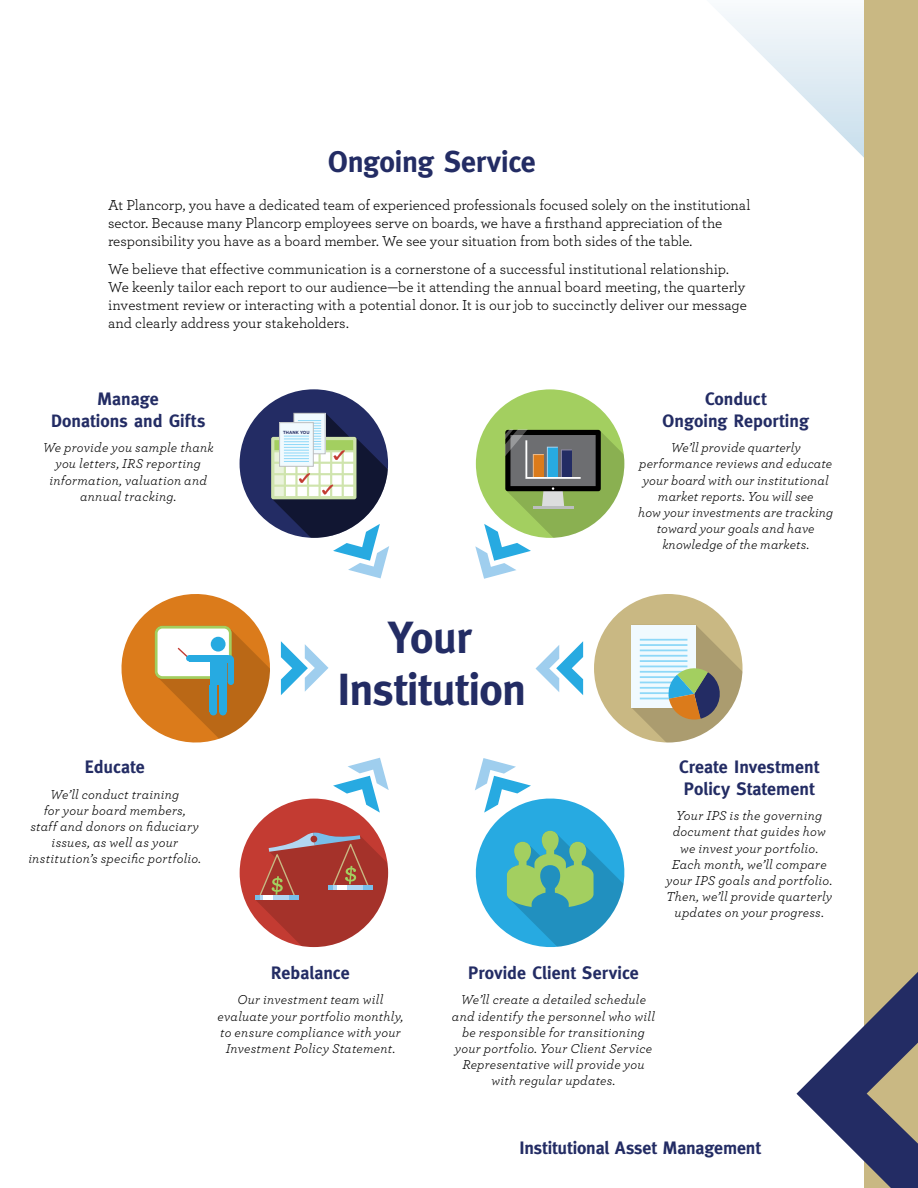
<style>
.page{position:relative;width:918px;height:1188px;background:#fff}
.page>*{position:absolute;margin:0;border:0;box-sizing:border-box;transform-origin:0 0}
.t1{font:700 45px/52.5px "Meta";letter-spacing:-.015em;color:#232c64;text-align:center}
.t2{font:700 30px "Meta";letter-spacing:-.01em;color:#232c64}
.t3{font:700 18px/21.6px "Meta";color:#232c64;text-align:center}
.t4{font:15px/18px "Archer";letter-spacing:-.005em;color:#000}
.t5{font:italic 13.5px/16.2px "Archer";letter-spacing:.015em;color:#000;text-align:center}
.t6{font:700 4.5px "Gotham";letter-spacing:.01em;color:#232c64;scale:.93 1}
</style>
<div class="page">
<div style="left:240px;top:799px;width:148px;height:148px;background:#c33b32;border-radius:50%"></div>
<svg style="left:255px;top:831px;width:133px;height:116px"></svg>
<div style="left:476px;top:389px;width:148px;height:149px;background:#a3cf60;border-radius:50%"></div>
<div style="left:594px;top:594px;width:149px;height:148px;background:#c9b883;border-radius:50%"></div>
<svg style="left:475px;top:758px;width:150px;height:189px"></svg>
<svg style="left:536px;top:641px;width:47px;height:54px"></svg>
<svg style="left:121px;top:594px;width:208px;height:149px"></svg>
<svg style="left:475px;top:430px;width:149px;height:149px"></svg>
<svg style="left:333px;top:758px;width:56px;height:55px"></svg>
<svg style="left:632px;top:625px;width:111px;height:117px"></svg>
<div style="left:240px;top:389px;width:148px;height:149px;background:#232c64;border-radius:50%"></div>
<svg style="left:271px;top:413px;width:118px;height:165px"></svg>
<svg style="left:718px;top:11px;width:146px;height:147px"></svg>
<div style="left:864px;top:0;width:54px;height:1188px;background:#c9b883"></div>
<svg style="left:796px;top:972px;width:122px;height:216px"></svg>
<h2 class="t2" style="left:328px;top:144px;width:209px">Ongoing Service</h2>
<p class="t4" style="left:108px;top:196px;width:644px">At Plancorp, you have a dedicated team of experienced professionals focused solely on the institutional sector. Because many Plancorp employees serve on boards, we have a firsthand appreciation of the responsibility you have as a board member. We see your situation from both sides of the table.</p>
<p class="t4" style="left:108px;top:260px;width:640px">We believe that effective communication is a cornerstone of a successful institutional relationship.<br>We keenly tailor each report to our audience—be it attending the annual board meeting, the quarterly investment review or interacting with a potential donor. It is our job to succinctly deliver our message and clearly address your stakeholders.</p>
<h3 class="t3" style="left:51px;top:388px;width:156px">Manage<br>Donations and Gifts</h3>
<p class="t5" style="left:43px;top:439px;width:173px">We provide you sample thank you letters, IRS reporting information, valuation and annual tracking.</p>
<h3 class="t3" style="left:85px;top:756px;width:62px">Educate</h3>
<p class="t5" style="left:28px;top:786px;width:174px">We’ll conduct training<br>for your board members,<br>staff and donors on fiduciary issues, as well as your institution’s specific portfolio.</p>
<p class="t6" style="left:283px;top:429px;width:30px">THANK YOU</p>
<h1 class="t1" style="left:337px;top:611px;width:190px">Your<br>Institution</h1>
<h3 class="t3" style="left:663px;top:388px;width:148px">Conduct<br>Ongoing Reporting</h3>
<p class="t5" style="left:638px;top:439px;width:197px">We’ll provide quarterly performance reviews and educate your board with our institutional market reports. You will see<br>how your investments are tracking toward your goals and have knowledge of the markets.</p>
<h3 class="t3" style="left:679px;top:756px;width:141px;text-align:left">Create Investment<br>Policy Statement</h3>
<p class="t5" style="left:666px;top:807px;width:167px">Your IPS is the governing document that guides how we invest your portfolio.<br>Each month, we’ll compare your IPS goals and portfolio.<br>Then, we’ll provide quarterly updates on your progress.</p>
<h3 class="t3" style="left:271px;top:962px;width:80px">Rebalance</h3>
<p class="t5" style="left:218px;top:991px;width:187px">Our investment team will evaluate your portfolio monthly, to ensure compliance with your<br>Investment Policy Statement.</p>
<h3 class="t3" style="left:468px;top:962px;width:172px">Provide Client Service</h3>
<p class="t5" style="left:452px;top:991px;width:205px">We’ll create a detailed schedule and identify the personnel who will be responsible for transitioning your portfolio. Your Client Service<br>Representative will provide you with regular updates.</p>
<h3 class="t3" style="left:519px;top:1137px;width:243px">Institutional Asset Management</h3>
</div>
